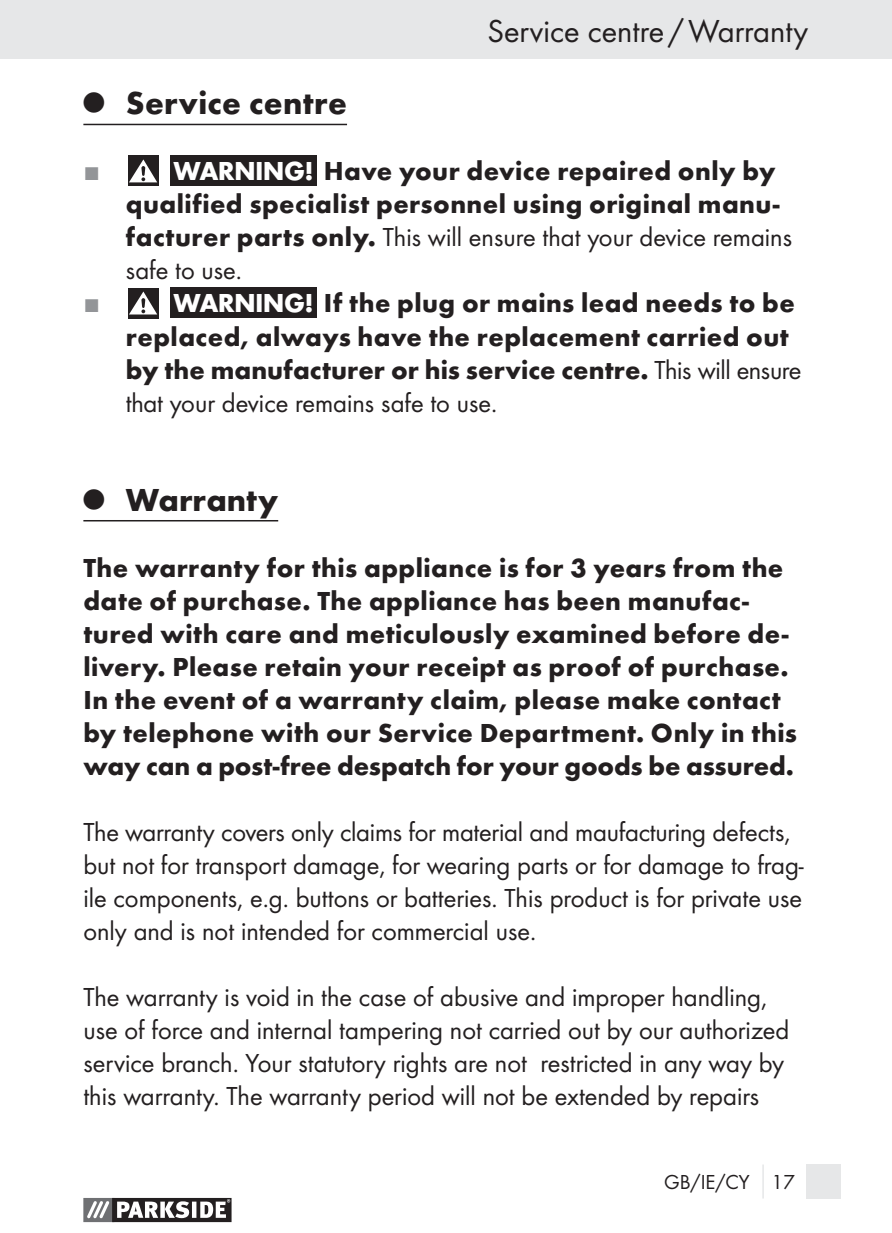
<style>
.page{position:relative;width:892px;height:1233px;background:#fff}
.page>*{position:absolute;margin:0;border:0;box-sizing:border-box;transform-origin:0 0}
.t1{font:700 33px "Futura";letter-spacing:.01em;color:#231f20}
.t2{font:33px "Futura Boo";color:#231f20}
.t3{font:27px/33px "Futura Boo";color:#231f20}
.t4{font:700 27px/33px "Futura";letter-spacing:.015em;color:#231f20}
.t5{font:21px "Futura Boo";color:#231f20}
.s1{color:#fff}
.s2{font-family:"Futura";font-weight:700}
.s3{font-family:"Futura Boo";font-weight:400}
</style>
<div class="page">
<div style="left:0;top:0;width:892px;height:59px;background:#e6e7e8"></div>
<div style="left:806px;top:1164px;width:34px;height:34px;background:#e6e7e8"></div>
<hr style="left:762px;top:1164px;width:2px;height:34px;background:#e6e7e8">
<svg style="left:83px;top:1198px;width:149px;height:25px"></svg>
<svg style="left:83px;top:1197px;width:148px;height:24px"></svg>
<hr style="left:83px;top:124px;width:264px;height:1px;background:#231f20">
<hr style="left:83px;top:520px;width:195px;height:1px;background:#231f20">
<div style="left:128px;top:155px;width:31px;height:31px;background:#231f20"></div>
<svg style="left:129px;top:159px;width:28px;height:23px"></svg>
<div style="left:170px;top:155px;width:147px;height:31px;background:#231f20"></div>
<div style="left:128px;top:287px;width:31px;height:31px;background:#231f20"></div>
<svg style="left:129px;top:291px;width:28px;height:23px"></svg>
<div style="left:170px;top:287px;width:147px;height:31px;background:#231f20"></div>
<p class="t1" style="left:83px;top:90px;width:265px"><sup>-</sup> Service centre</p>
<p class="t2" style="left:487px;top:16px;width:322px">Service centre / Warranty</p>
<p class="t4" style="left:126px;top:157px;width:655px;text-align:right"><span class="s1">WARNING!</span> Have your device repaired only by qualified specialist personnel using original manu-</p>
<p class="t3" style="left:126px;top:222px;width:668px"><span class="s2">facturer parts only.</span> This will ensure that your device remains safe to use.</p>
<p class="t4" style="left:126px;top:289px;width:677px;text-indent:48px"><span class="s1">WARNING!</span> If the plug or mains lead needs to be replaced, always have the replacement carried out by the manufacturer or his service centre. <span class="s3">This will ensure</span></p>
<p class="t3" style="left:126px;top:387px;width:373px">that your device remains safe to use.</p>
<p class="t1" style="left:83px;top:486px;width:196px"><sup>-</sup> Warranty</p>
<p class="t4" style="left:83px;top:553px;width:715px">The warranty for this appliance is for 3 years from the date of purchase. The appliance has been manufac&shy;tured with care and meticulously examined before de&shy;livery. Please retain your receipt as proof of purchase.<br>In the event of a warranty claim, please make contact by telephone with our Service Department. Only in this way can a post-free despatch for your goods be assured.</p>
<p class="t3" style="left:83px;top:816px;width:722px">The warranty covers only claims for material and maufacturing defects, but not for transport damage, for wearing parts or for damage to frag&shy;ile components, e.g. buttons or batteries. This product is for private use only and is not intended for commercial use.</p>
<p class="t3" style="left:83px;top:981px;width:707px">The warranty is void in the case of abusive and improper handling, use of force and internal tampering not carried out by our authorized service branch. Your statutory rights are not restricted in any way by this warranty. The warranty period will not be extended by repairs</p>
<p class="t5" style="left:664px;top:1172px;width:132px">GB/IE/CY 17</p>
</div>
